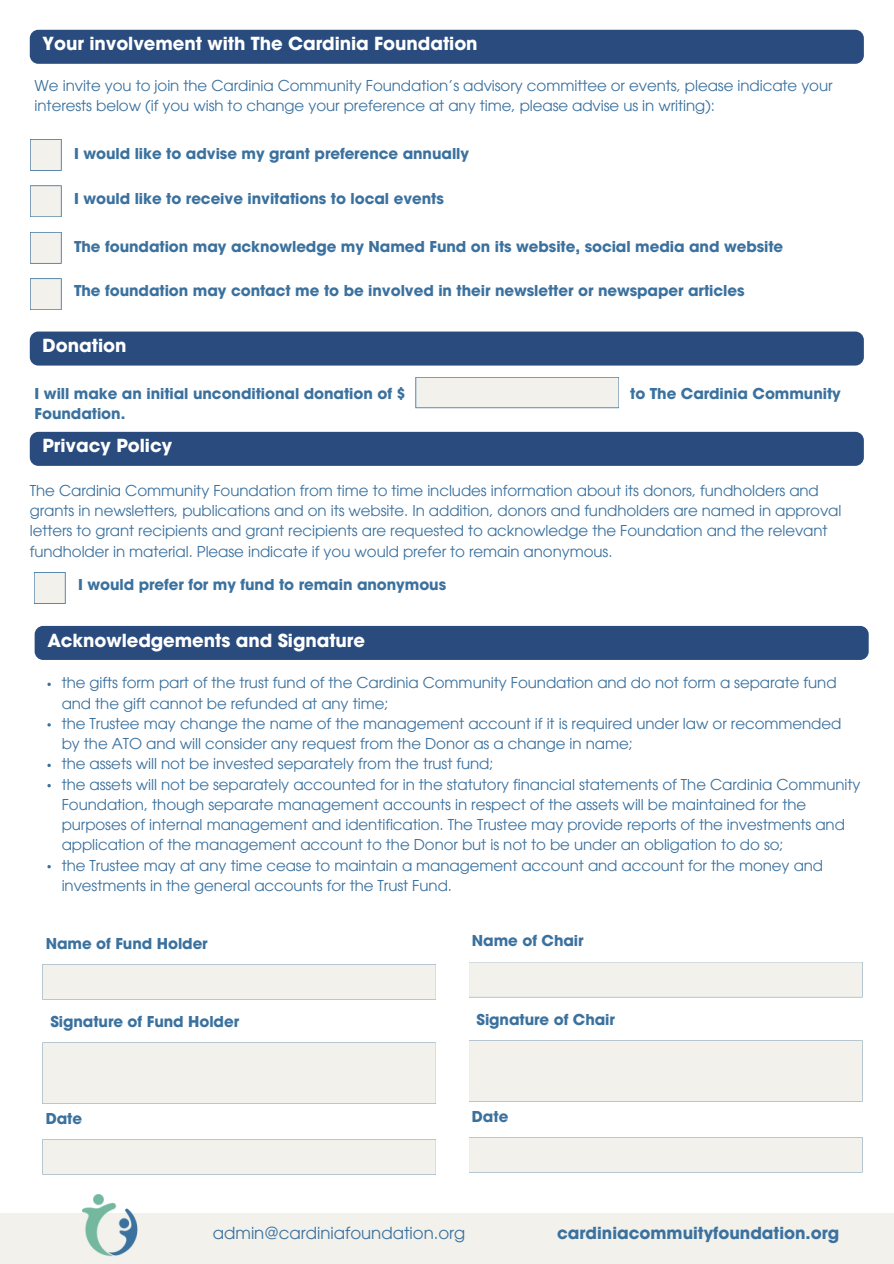
<style>
.page{position:relative;width:894px;height:1264px;background:#fff}
.page>*{position:absolute;margin:0;border:0;box-sizing:border-box;transform-origin:0 0}
.t1{font:700 18px "ITC Avant Garde Pro";letter-spacing:-.005em;color:#fff}
.t2{font:700 16.5px "ITC Avant Garde Pro";color:#3b719e}
.t3{font:16.5px "ITC Avant Garde Pro";color:#3b719e}
.t4{font:15px/20.2px "ITC Avant Garde Pro";letter-spacing:-.005em;color:#3b719e}
.t5{font:700 15px "ITC Avant Garde Pro";letter-spacing:-.005em;color:#3b719e}
</style>
<div class="page">
<div style="left:30px;top:30px;width:833px;height:34px;background:#294b7e;border-radius:9px"></div>
<div style="left:30px;top:331px;width:833px;height:34px;background:#294b7e;border-radius:9px"></div>
<div style="left:35px;top:626px;width:833px;height:34px;background:#294b7e;border-radius:9px"></div>
<svg style="left:30px;top:139px;width:32px;height:32px"></svg>
<svg style="left:30px;top:185px;width:32px;height:32px"></svg>
<svg style="left:415px;top:377px;width:204px;height:31px;background:#e9eae8"></svg>
<svg style="left:47px;top:682px;width:4px;height:4px"></svg>
<svg style="left:47px;top:723px;width:4px;height:3px"></svg>
<svg style="left:47px;top:763px;width:4px;height:4px"></svg>
<svg style="left:47px;top:784px;width:4px;height:3px"></svg>
<svg style="left:47px;top:865px;width:4px;height:3px"></svg>
<svg style="left:30px;top:232px;width:32px;height:32px"></svg>
<svg style="left:30px;top:278px;width:32px;height:32px"></svg>
<div style="left:30px;top:432px;width:833px;height:34px;background:#294b7e;border-radius:9px"></div>
<svg style="left:34px;top:572px;width:32px;height:32px"></svg>
<div style="left:43px;top:964px;width:393px;height:35px;background:#f2f1ec"></div>
<div style="left:43px;top:1042px;width:393px;height:61px;background:#f2f1ec"></div>
<div style="left:43px;top:1139px;width:393px;height:35px;background:#f2f1ec"></div>
<div style="left:469px;top:962px;width:393px;height:35px;background:#f2f1ec"></div>
<div style="left:469px;top:1040px;width:393px;height:61px;background:#f2f1ec"></div>
<div style="left:469px;top:1137px;width:393px;height:35px;background:#f2f1ec"></div>
<div style="left:0;top:1212px;width:893px;height:51px;background:#f2f1ec"></div>
<img style="left:82px;top:1194px;width:62px;height:62px">
<h3 class="t1" style="left:43px;top:37px;width:436px">Your involvement with The Cardinia Foundation</h3>
<p class="t4" style="left:35px;top:77px;width:799px">We invite you to join the Cardinia Community Foundation’s advisory committee or events, please indicate your interests below (if you wish to change your preference at any time, please advise us in writing):</p>
<h1 class="t5" style="left:74px;top:148px;width:396px">I would like to advise my grant preference annually</h1>
<p class="t5" style="left:74px;top:192px;width:371px">I would like to receive invitations to local events</p>
<p class="t5" style="left:74px;top:241px;width:710px">The foundation may acknowledge my Named Fund on its website, social media and website</p>
<p class="t5" style="left:74px;top:285px;width:671px">The foundation may contact me to be involved in their newsletter or newspaper articles</p>
<h3 class="t1" style="left:43px;top:338px;width:85px">Donation</h3>
<h3 class="t5" style="left:35px;top:388px;width:372px">I will make an initial unconditional donation of $</h3>
<h3 class="t5" style="left:630px;top:388px;width:212px">to The Cardinia Community</h3>
<h3 class="t5" style="left:35px;top:408px;width:92px">Foundation.</h3>
<p class="t1" style="left:43px;top:439px;width:131px">Privacy Policy</p>
<h1 class="t4" style="left:30px;top:482px;width:813px">The Cardinia Community Foundation from time to time includes information about its donors, fundholders and grants in newsletters, publications and on its website. In addition, donors and fundholders are named in approval letters to grant recipients and grant recipients are requested to acknowledge the Foundation and the relevant fundholder in material. Please indicate if you would prefer to remain anonymous.</h1>
<p class="t5" style="left:78px;top:579px;width:369px">I would prefer for my fund to remain anonymous</p>
<h3 class="t1" style="left:47px;top:633px;width:319px">Acknowledgements and Signature</h3>
<h3 class="t4" style="left:62px;top:674px;width:776px">the gifts form part of the trust fund of the Cardinia Community Foundation and do not form a separate fund and the gift cannot be refunded at any time;</h3>
<h1 class="t4" style="left:62px;top:715px;width:781px">the Trustee may change the name of the management account if it is required under law or recommended by the ATO and will consider any request from the Donor as a change in name;</h1>
<p class="t4" style="left:62px;top:755px;width:433px">the assets will not be invested separately from the trust fund;</p>
<h3 class="t4" style="left:62px;top:775px;width:800px">the assets will not be separately accounted for in the statutory financial statements of The Cardinia Community Foundation, though separate management accounts in respect of the assets will be maintained for the purposes of internal management and identification. The Trustee may provide reports of the investments and application of the management account to the Donor but is not to be under an obligation to do so;</h3>
<h1 class="t4" style="left:62px;top:856px;width:762px">the Trustee may at any time cease to maintain a management account and account for the money and investments in the general accounts for the Trust Fund.</h1>
<h3 class="t5" style="left:46px;top:937px;width:163px">Name of Fund Holder</h3>
<h3 class="t5" style="left:471px;top:935px;width:113px">Name of Chair</h3>
<h3 class="t5" style="left:50px;top:1016px;width:190px">Signature of Fund Holder</h3>
<h3 class="t5" style="left:476px;top:1013px;width:140px">Signature of Chair</h3>
<h3 class="t5" style="left:46px;top:1112px;width:38px">Date</h3>
<h3 class="t5" style="left:471px;top:1110px;width:38px">Date</h3>
<p class="t3" style="left:213px;top:1226px;width:254px">admin@cardiniafoundation.org</p>
<p class="t2" style="left:557px;top:1226px;width:283px">cardiniacommuityfoundation.org</p>
</div>
